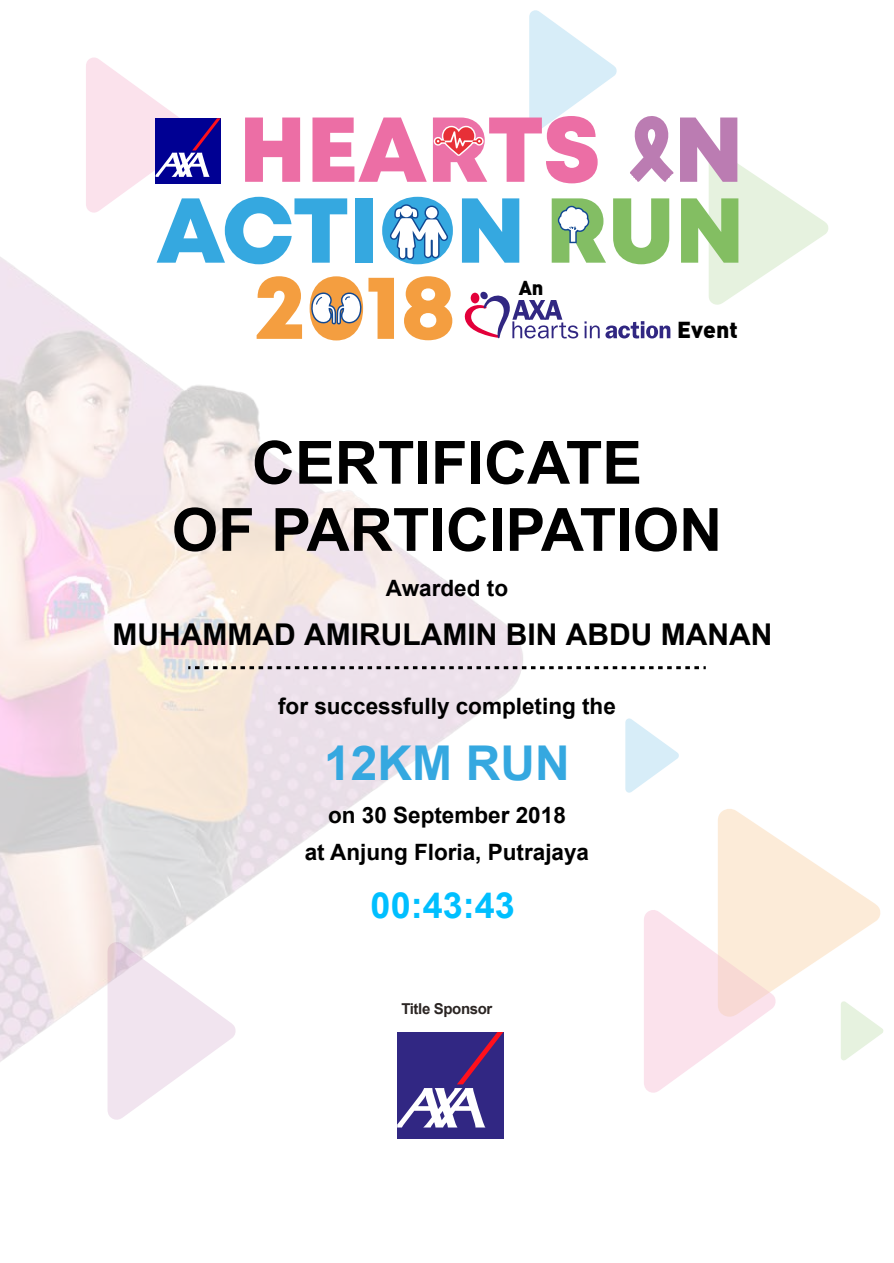
<style>
.page{position:relative;width:894px;height:1263px;background:#fff}
.page>*{position:absolute;margin:0;border:0;box-sizing:border-box;transform-origin:0 0}
.t1{font:700 59.7px/67.1px "Arial";color:#000;text-align:center}
.t2{font:700 48px "Arial";color:#35a8e0}
.t3{font:700 36px "Arial";color:#00bfff}
.t4{font:700 30px "Arial";color:#000}
.t5{font:900 22.8px "DIN Pro";color:#000}
.t6{font:700 22.5px/36px "Arial";color:#000;text-align:center}
.t7{font:900 19.95px "DIN Pro";color:#000}
.t8{font:700 15px "Arial";letter-spacing:-.025em;color:#2b2523}
</style>
<div class="page">
<svg style="left:629px;top:718px;width:49px;height:75px"></svg>
<svg style="left:108px;top:1111px;width:23px;height:9px"></svg>
<svg style="left:644px;top:809px;width:239px;height:284px"></svg>
<img style="left:0;top:257px;width:629px;height:854px">
<svg style="left:188px;top:666px;width:517px;height:3px"></svg>
<svg style="left:680px;top:118px;width:148px;height:187px"></svg>
<svg style="left:86px;top:10px;width:587px;height:330px"></svg>
<div style="left:397px;top:1032px;width:106px;height:106px;background:#312783"></div>
<svg style="left:397px;top:1032px;width:106px;height:95px"></svg>
<p class="t7" style="left:519px;top:274px;width:26px">An</p>
<p class="t5" style="left:677px;top:314px;width:62px">Event</p>
<h1 class="t1" style="left:172px;top:431px;width:552px">CERTIFICATE<br>OF PARTICIPATION</h1>
<p class="t6" style="left:386px;top:571px;width:124px">Awarded to</p>
<h3 class="t4" style="left:113px;top:618px;width:661px">MUHAMMAD AMIRULAMIN BIN ABDU MANAN</h3>
<p class="t6" style="left:278px;top:689px;width:339px">for successfully completing the</p>
<h2 class="t2" style="left:324px;top:731px;width:247px">12KM RUN</h2>
<p class="t6" style="left:305px;top:798px;width:286px">on 30 September 2018<br>at Anjung Floria, Putrajaya</p>
<h3 class="t3" style="left:370px;top:885px;width:146px">00:43:43</h3>
<p class="t8" style="left:401px;top:998px;width:93px">Title Sponsor</p>
</div>
